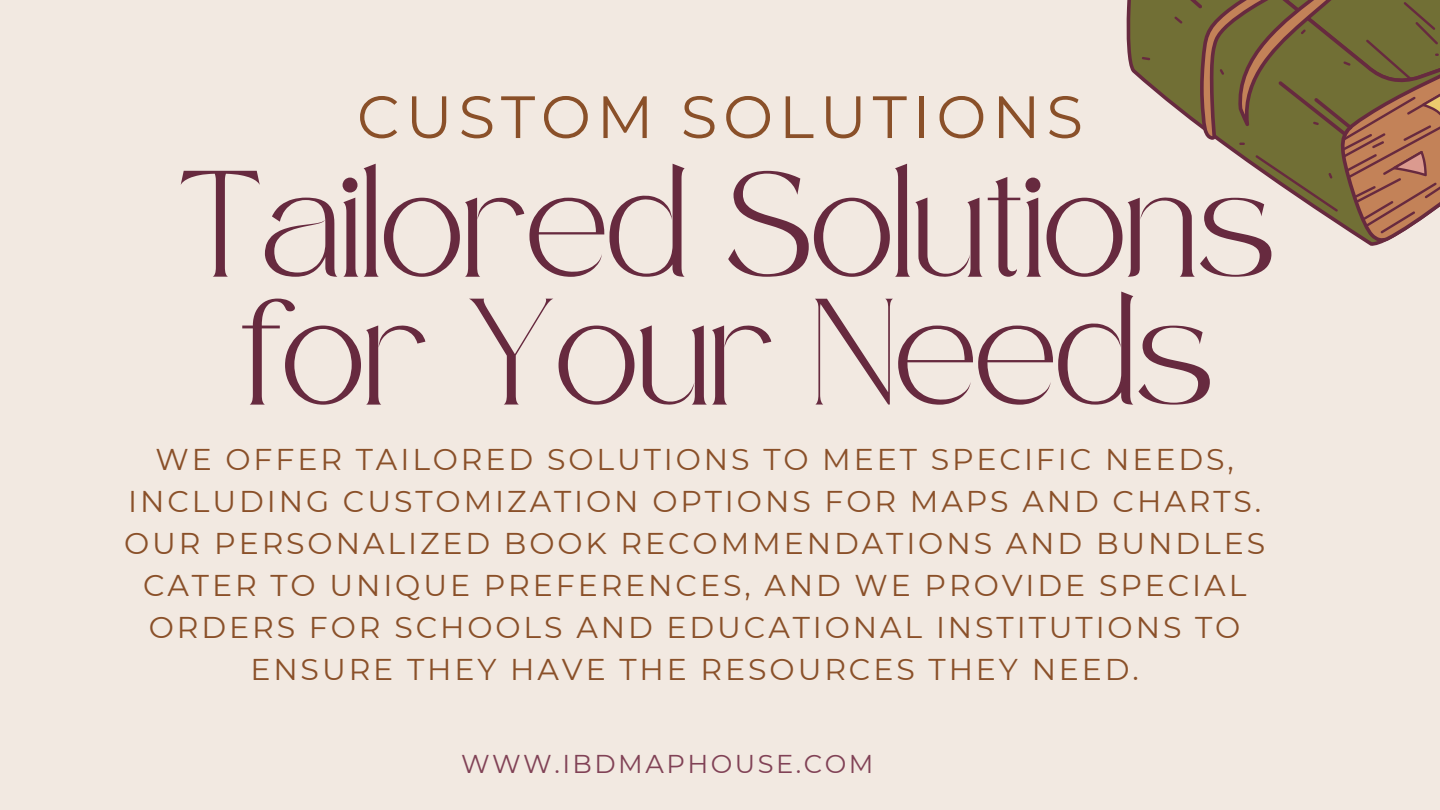
<style>
.page{position:relative;width:1440px;height:810px;background:#f2e9e1}
.page>*{position:absolute;margin:0;border:0;box-sizing:border-box;transform-origin:0 0}
.t1{font:73.9px/127.9px "Safira March";color:#672a3f;text-align:center}
.t2{font:59.6px "Montserrat";letter-spacing:.095em;color:#8a5029}
.t3{font:30px/42px "Montserrat";letter-spacing:.095em;color:#8a5029;text-align:center}
.t4{font:25.8px "Montserrat";letter-spacing:.095em;color:#814256}
</style>
<div class="page">
<svg style="left:1127px;top:0;width:258px;height:246px"></svg>
<svg style="left:1134px;top:0;width:306px;height:242px"></svg>
<h2 class="t2" style="left:357px;top:80px;width:728px">CUSTOM SOLUTIONS</h2>
<p class="t1" style="left:179px;top:187px;width:1097px">Tailored Solutions for Your Needs</p>
<h1 class="t3" style="left:124px;top:438px;width:1143px">WE OFFER TAILORED SOLUTIONS TO MEET SPECIFIC NEEDS, INCLUDING CUSTOMIZATION OPTIONS FOR MAPS AND CHARTS.<br>OUR PERSONALIZED BOOK RECOMMENDATIONS AND BUNDLES CATER TO UNIQUE PREFERENCES, AND WE PROVIDE SPECIAL ORDERS FOR SCHOOLS AND EDUCATIONAL INSTITUTIONS TO ENSURE THEY HAVE THE RESOURCES THEY NEED.</h1>
<h3 class="t4" style="left:461px;top:748px;width:414px">WWW.IBDMAPHOUSE.COM</h3>
</div>
